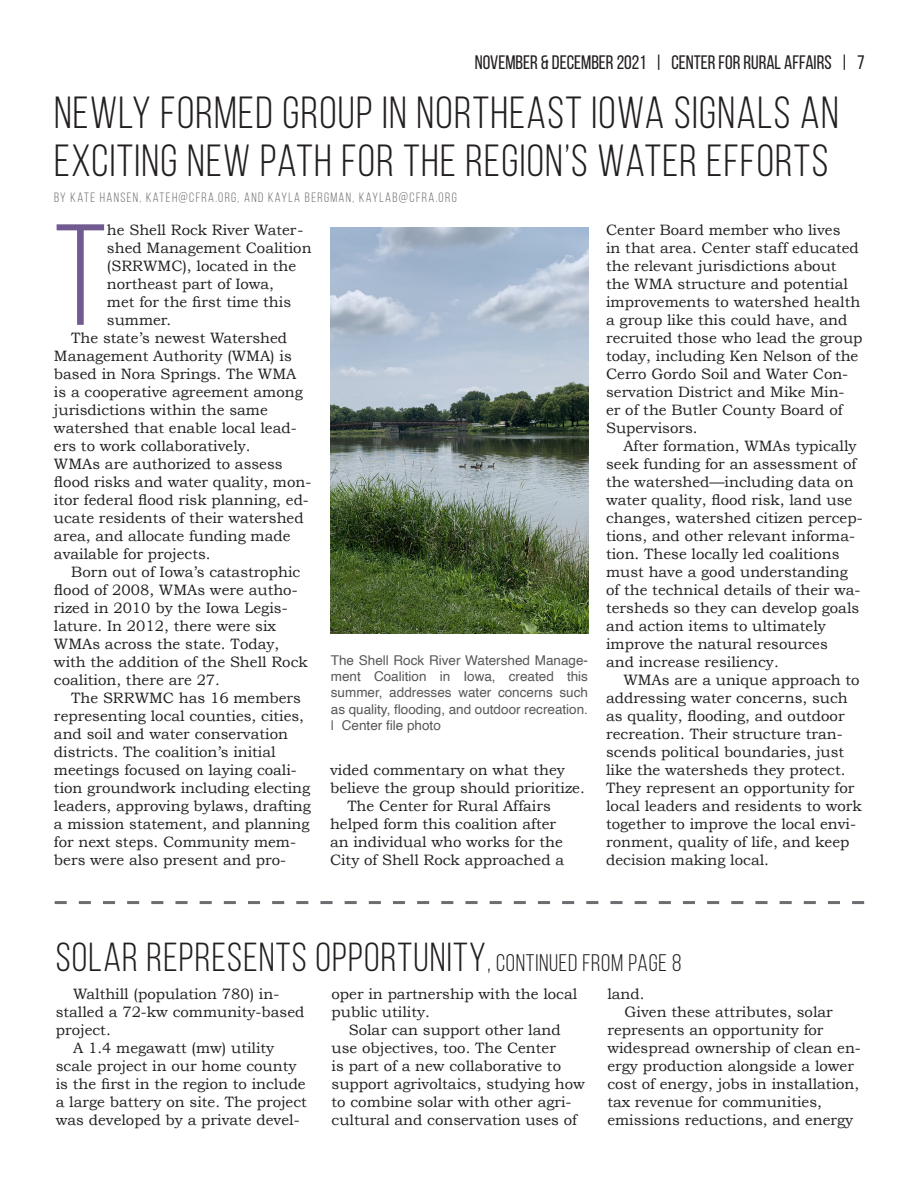
<style>
.page{position:relative;width:918px;height:1188px;background:#fff}
.page>*{position:absolute;margin:0;border:0;box-sizing:border-box;transform-origin:0 0}
.t1{font:143.55px "Bebas Neue";color:#705a8f}
.t2{font:45px/48px "Bebas Neue";letter-spacing:.03em;color:#231f20}
.t3{font:40.5px "Bebas Neue";letter-spacing:.03em;color:#231f20}
.t4{font:19.5px "Bebas Neue";color:#231f20}
.t5{font:15px/18px "Bookman Old Style";color:#231f20}
.t6{font:13.5px/16.2px "Helvetica";color:#57585a;text-align:justify}
.t7{font:13.5px "Bebas Neue";letter-spacing:.1em;color:#6c6d70}
.s1{font-size:27px}
.s2{font-size:24px}
</style>
<div class="page">
<svg style="left:55px;top:901px;width:809px;height:3px"></svg>
<img style="left:331px;top:227px;width:258px;height:406px">
<h3 class="t4" style="left:475px;top:51px;width:391px">NOVEMBER &amp; DECEMBER 2021 | CENTER FOR RURAL AFFAIRS | 7</h3>
<h2 class="t2" style="left:54px;top:89px;width:786px">NEWLY FORMED GROUP IN NORTHEAST IOWA SIGNALS AN<br>EXCITING NEW PATH FOR THE REGION’S WATER EFFORTS</h2>
<p class="t7" style="left:54px;top:190px;width:404px">BY KATE HANSEN, KATEH@CFRA.ORG, AND KAYLA BERGMAN, KAYLAB@CFRA.ORG</p>
<h1 class="t1" style="left:54px;top:199px;width:54px">T</h1>
<p class="t5" style="left:107px;top:221px;width:198px">he Shell Rock River Water-</p>
<p class="t5" style="left:606px;top:221px;width:258px">Center Board member who lives<br>in that area. Center staff educated the relevant jurisdictions about the WMA structure and potential improvements to watershed health a group like this could have, and recruited those who lead the group today, including Ken Nelson of the<br>Cerro Gordo Soil and Water Con&shy;servation District and Mike Min&shy;er of the Butler County Board of<br>Supervisors.</p>
<p class="t5" style="left:606px;top:437px;width:258px;text-indent:17px">After formation, WMAs typically seek funding for an assessment of the watershed—including data on water quality, flood risk, land use changes, watershed citizen percep&shy;tions, and other relevant informa&shy;tion. These locally led coalitions must have a good understanding of the technical details of their wa&shy;tersheds so they can develop goals and action items to ultimately improve the natural resources<br>and increase resiliency.</p>
<p class="t5" style="left:606px;top:671px;width:257px;text-indent:17px">WMAs are a unique approach to addressing water concerns, such as quality, flooding, and outdoor recreation. Their structure tran&shy;scends political boundaries, just like the watersheds they protect.<br>They represent an opportunity for local leaders and residents to work together to improve the local envi&shy;ronment, quality of life, and keep decision making local.</p>
<p class="t5" style="left:107px;top:239px;width:206px">shed Management Coalition</p>
<p class="t5" style="left:107px;top:257px;width:191px">(SRRWMC), located in the</p>
<p class="t5" style="left:107px;top:275px;width:169px">northeast part of Iowa,</p>
<p class="t5" style="left:107px;top:293px;width:186px">met for the first time this</p>
<p class="t5" style="left:107px;top:311px;width:66px">summer.</p>
<p class="t5" style="left:71px;top:329px;width:217px">The state’s newest Watershed</p>
<p class="t5" style="left:54px;top:347px;width:239px">Management Authority (WMA) is</p>
<p class="t5" style="left:54px;top:365px;width:244px">based in Nora Springs. The WMA</p>
<p class="t5" style="left:54px;top:383px;width:250px">is a cooperative agreement among</p>
<p class="t5" style="left:54px;top:401px;width:215px">jurisdictions within the same</p>
<p class="t5" style="left:54px;top:419px;width:244px">watershed that enable local lead-</p>
<p class="t5" style="left:54px;top:437px;width:198px">ers to work collaboratively.</p>
<p class="t5" style="left:54px;top:455px;width:230px">WMAs are authorized to assess</p>
<p class="t5" style="left:54px;top:473px;width:259px">flood risks and water quality, mon-</p>
<p class="t5" style="left:54px;top:491px;width:256px">itor federal flood risk planning, ed-</p>
<p class="t5" style="left:54px;top:509px;width:251px">ucate residents of their watershed</p>
<p class="t5" style="left:54px;top:527px;width:238px">area, and allocate funding made</p>
<p class="t5" style="left:54px;top:545px;width:158px">available for projects.</p>
<p class="t5" style="left:71px;top:563px;width:231px">Born out of Iowa’s catastrophic</p>
<p class="t5" style="left:54px;top:581px;width:245px">flood of 2008, WMAs were autho-</p>
<p class="t5" style="left:54px;top:599px;width:235px">rized in 2010 by the Iowa Legis-</p>
<p class="t5" style="left:54px;top:617px;width:223px">lature. In 2012, there were six</p>
<p class="t5" style="left:54px;top:635px;width:227px">WMAs across the state. Today,</p>
<p class="t5" style="left:54px;top:653px;width:255px">with the addition of the Shell Rock</p>
<p class="t5" style="left:54px;top:671px;width:168px">coalition, there are 27.</p>
<p class="t5" style="left:71px;top:689px;width:231px">The SRRWMC has 16 members</p>
<p class="t5" style="left:54px;top:707px;width:252px">representing local counties, cities,</p>
<p class="t5" style="left:54px;top:725px;width:235px">and soil and water conservation</p>
<p class="t5" style="left:54px;top:743px;width:223px">districts. The coalition’s initial</p>
<p class="t5" style="left:54px;top:761px;width:244px">meetings focused on laying coali-</p>
<p class="t5" style="left:54px;top:779px;width:258px">tion groundwork including electing</p>
<p class="t5" style="left:54px;top:797px;width:258px">leaders, approving bylaws, drafting</p>
<p class="t5" style="left:54px;top:815px;width:257px">a mission statement, and planning</p>
<p class="t5" style="left:54px;top:833px;width:244px">for next steps. Community mem-</p>
<p class="t5" style="left:54px;top:851px;width:234px">bers were also present and pro-</p>
<p class="t6" style="left:331px;top:653px;width:259px">The Shell Rock River Watershed Manage&shy;ment Coalition in Iowa, created this summer, addresses water concerns such as quality, flooding, and outdoor recreation. | Center file photo</p>
<p class="t5" style="left:330px;top:761px;width:236px">vided commentary on what they</p>
<p class="t5" style="left:330px;top:779px;width:256px">believe the group should prioritize.</p>
<p class="t5" style="left:347px;top:797px;width:205px">The Center for Rural Affairs</p>
<p class="t5" style="left:330px;top:815px;width:228px">helped form this coalition after</p>
<p class="t5" style="left:330px;top:833px;width:234px">an individual who works for the</p>
<p class="t5" style="left:330px;top:851px;width:236px">City of Shell Rock approached a</p>
<h3 class="t3" style="left:56px;top:935px;width:627px">SOLAR REPRESENTS OPPORTUNITY<span class="s1">,</span> <span class="s2">CONTINUED FROM PAGE 8</span></h3>
<p class="t5" style="left:73px;top:985px;width:208px">Walthill (population 780) in-</p>
<p class="t5" style="left:56px;top:1003px;width:250px">stalled a 72-kw community-based</p>
<p class="t5" style="left:56px;top:1021px;width:57px">project.</p>
<p class="t5" style="left:73px;top:1039px;width:203px">A 1.4 megawatt (mw) utility</p>
<p class="t5" style="left:56px;top:1057px;width:242px">scale project in our home county</p>
<p class="t5" style="left:56px;top:1075px;width:251px">is the first in the region to include</p>
<p class="t5" style="left:56px;top:1093px;width:253px">a large battery on site. The project</p>
<p class="t5" style="left:56px;top:1111px;width:245px">was developed by a private devel-</p>
<p class="t5" style="left:332px;top:985px;width:247px">oper in partnership with the local public utility.</p>
<p class="t5" style="left:332px;top:1021px;width:255px;text-indent:17px">Solar can support other land use objectives, too. The Center<br>is part of a new collaborative to support agrivoltaics, studying how to combine solar with other agri&shy;cultural and conservation uses of</p>
<p class="t5" style="left:607px;top:985px;width:39px">land.</p>
<p class="t5" style="left:625px;top:1003px;width:210px">Given these attributes, solar</p>
<p class="t5" style="left:607px;top:1021px;width:218px">represents an opportunity for</p>
<p class="t5" style="left:607px;top:1039px;width:255px">widespread ownership of clean en-</p>
<p class="t5" style="left:607px;top:1057px;width:248px">ergy production alongside a lower</p>
<p class="t5" style="left:607px;top:1075px;width:253px">cost of energy, jobs in installation,</p>
<p class="t5" style="left:607px;top:1093px;width:216px">tax revenue for communities,</p>
<p class="t5" style="left:607px;top:1111px;width:248px">emissions reductions, and energy</p>
</div>
